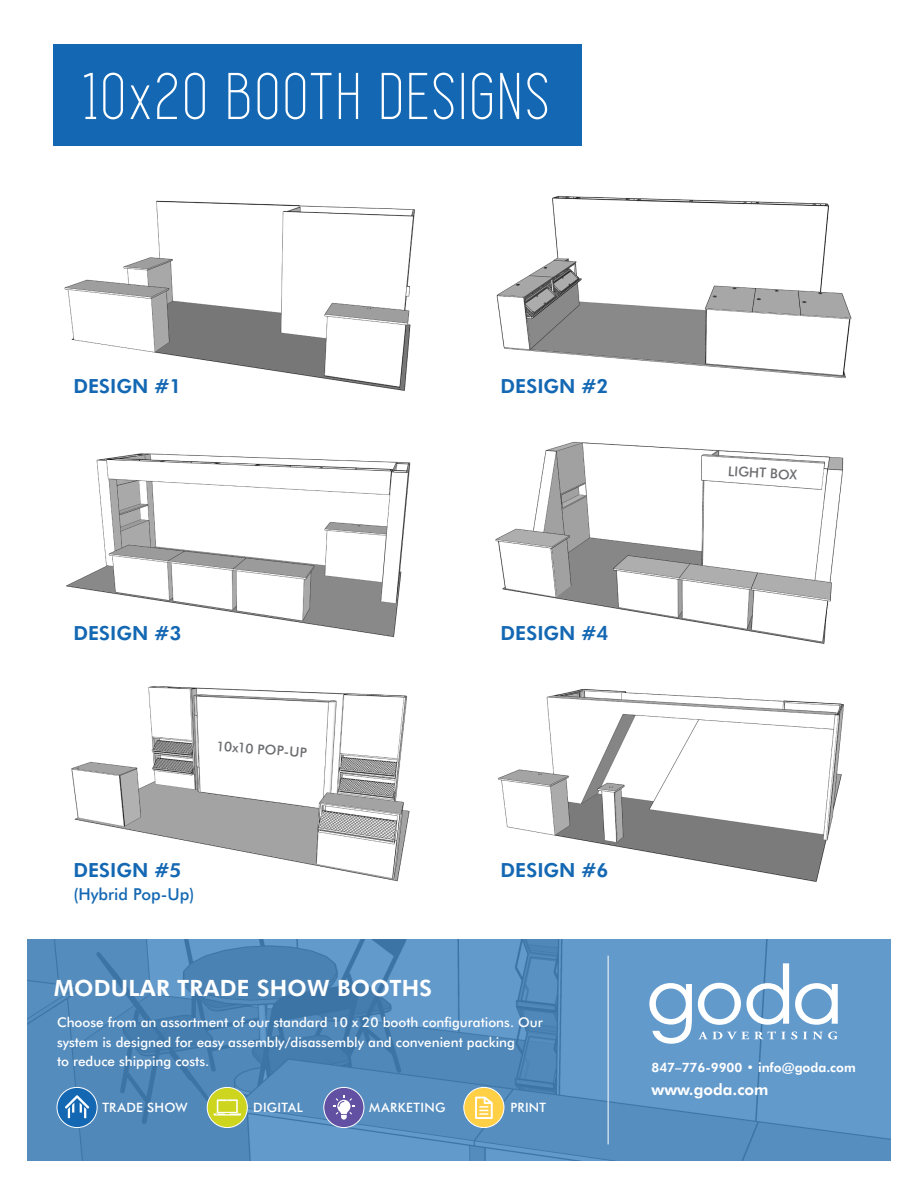
<style>
.page{position:relative;width:918px;height:1188px;background:#fff}
.page>*{position:absolute;margin:0;border:0;box-sizing:border-box;transform-origin:0 0}
.t1{font:68.25px "Simplifica";letter-spacing:.05em;color:#fff}
.t2{font:800 22.5px "Futura BT";letter-spacing:.01em;color:#fff}
.t3{font:800 19.5px "Futura BT";color:#1468b3}
.t4{font:500 16.5px "Futura BT";color:#1468b3}
.t5{font:800 15.75px "Futura BT";color:#fff}
.t6{font:500 13.5px/19.5px "Futura BT";color:#fff}
.t7{font:500 13.5px "Futura BT";color:#6c6d70}
.t8{font:500 12.9px "Futura BT";letter-spacing:.025em;color:#fff}
.t9{font:800 12.9px "Futura BT";color:#fff}
</style>
<div class="page">
<img style="left:64px;top:200px;width:351px;height:191px">
<img style="left:496px;top:195px;width:356px;height:184px">
<img style="left:495px;top:442px;width:349px;height:202px">
<svg style="left:27px;top:939px;width:864px;height:222px;background:#578fc1"></svg>
<img style="left:66px;top:453px;width:345px;height:184px">
<img style="left:71px;top:686px;width:339px;height:196px">
<img style="left:498px;top:689px;width:346px;height:193px">
<div style="left:54px;top:44px;width:528px;height:102px;background:#1468b3"></div>
<svg style="left:698px;top:1031px;width:99px;height:8px"></svg>
<svg style="left:803px;top:1032px;width:4px;height:7px"></svg>
<svg style="left:813px;top:1032px;width:25px;height:7px"></svg>
<svg style="left:649px;top:983px;width:43px;height:61px"></svg>
<svg style="left:698px;top:963px;width:91px;height:62px"></svg>
<svg style="left:795px;top:983px;width:43px;height:42px"></svg>
<hr style="left:608px;top:956px;width:1px;height:188px;background:#fff">
<div style="left:324px;top:1087px;width:40px;height:41px;background:#6251a2;border-radius:50%"></div>
<div style="left:324px;top:1087px;width:40px;height:41px;border:1px solid #fff;border-radius:50%"></div>
<svg style="left:333px;top:1095px;width:22px;height:25px"></svg>
<div style="left:464px;top:1087px;width:40px;height:41px;background:#ffcf45;border-radius:50%"></div>
<div style="left:464px;top:1087px;width:40px;height:41px;border:1px solid #fff;border-radius:50%"></div>
<svg style="left:475px;top:1097px;width:18px;height:22px"></svg>
<div style="left:207px;top:1087px;width:40px;height:41px;background:#ced51e;border-radius:50%"></div>
<div style="left:207px;top:1087px;width:41px;height:41px;border:1px solid #fff;border-radius:50%"></div>
<svg style="left:214px;top:1099px;width:27px;height:17px"></svg>
<div style="left:57px;top:1087px;width:40px;height:41px;background:#1468b3;border-radius:50%"></div>
<div style="left:57px;top:1087px;width:40px;height:41px;border:1px solid #fff;border-radius:50%"></div>
<svg style="left:65px;top:1095px;width:24px;height:23px"></svg>
<p class="t1" style="left:84px;top:61px;width:470px">10x20 BOOTH DESIGNS</p>
<p class="t3" style="left:74px;top:374px;width:109px">DESIGN #1</p>
<p class="t3" style="left:501px;top:374px;width:109px">DESIGN #2</p>
<p class="t7" style="left:729px;top:463px;width:71px;rotate:3deg">LIGHT BOX</p>
<p class="t3" style="left:74px;top:621px;width:109px">DESIGN #3</p>
<p class="t7" style="left:217px;top:738px;width:92px;rotate:4deg">10x10 POP-UP</p>
<p class="t3" style="left:74px;top:858px;width:109px">DESIGN #5</p>
<p class="t4" style="left:74px;top:884px;width:123px">(Hybrid Pop-Up)</p>
<p class="t3" style="left:501px;top:621px;width:109px">DESIGN #4</p>
<p class="t3" style="left:501px;top:858px;width:109px">DESIGN #6</p>
<p class="t2" style="left:54px;top:974px;width:380px">MODULAR TRADE SHOW BOOTHS</p>
<p class="t6" style="left:57px;top:1012px;width:487px">Choose from an assortment of our standard 10 x 20 booth configurations. Our system is designed for easy assembly/disassembly and convenient packing<br>to reduce shipping costs.</p>
<p class="t8" style="left:102px;top:1099px;width:87px">TRADE SHOW</p>
<p class="t8" style="left:253px;top:1099px;width:51px">DIGITAL</p>
<p class="t8" style="left:369px;top:1099px;width:78px">MARKETING</p>
<p class="t8" style="left:510px;top:1099px;width:37px">PRINT</p>
<p class="t9" style="left:651px;top:1060px;width:206px">847–776-9900 • info@goda.com</p>
<p class="t5" style="left:651px;top:1080px;width:119px">www.goda.com</p>
</div>
